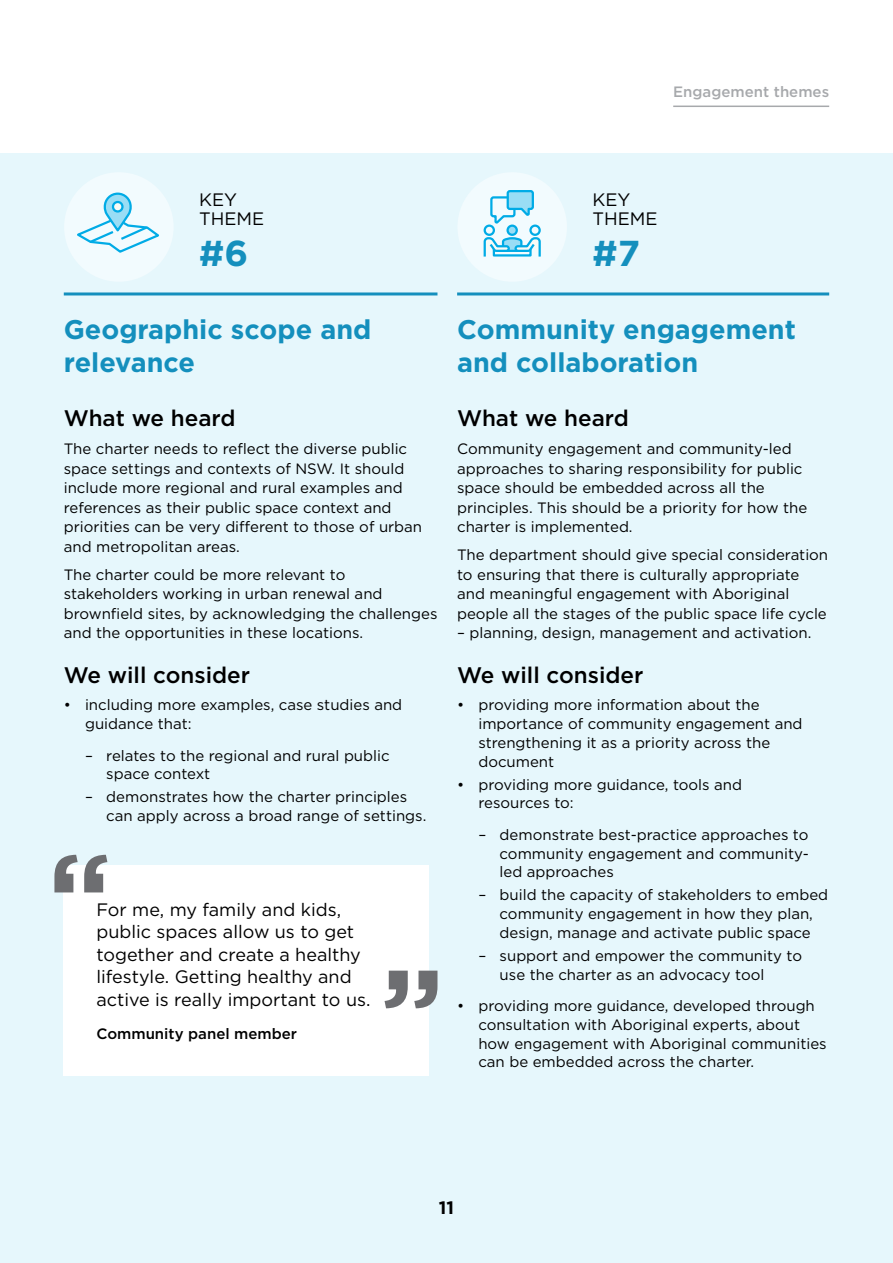
<style>
.page{position:relative;width:893px;height:1263px;background:#fff}
.page>*{position:absolute;margin:0;border:0;box-sizing:border-box;transform-origin:0 0}
.Key_Insight_Numbers{font:700 36px "Gotham";color:#148fbd}
.H2_Key_themes{font:700 27px/33px "Gotham";color:#148fbd}
.t1{font:500 22.5px "Gotham";color:#000}
.Body_Big{font:18px/22.5px "Gotham";color:#000}
.Body{font:18px/19.5px "Gotham";color:#000}
.t2{font:700 18px "Gotham";color:#000}
.Body-2{font:15px/19.5px "Gotham";color:#000}
.Body_bullet_2{font:15px/18.8px "Gotham";color:#000}
.Body_bullet_1{font:15px/18.8px "Gotham";color:#000}
.Body-3{font:500 15px "Gotham";color:#000}
.t3{font:500 15px "Gotham";color:#a7a9ac}
</style>
<div class="page">
<div style="left:0;top:153px;width:893px;height:1110px;background:#e6f7fc"></div>
<hr style="left:64px;top:292px;width:373px;height:3px;background:#148fbd">
<div style="left:63px;top:865px;width:365px;height:211px;background:#fff"></div>
<hr style="left:457px;top:292px;width:372px;height:3px;background:#148fbd">
<div style="left:457px;top:172px;width:110px;height:110px;background:#f2fbfe;border-radius:50%"></div>
<div style="left:508px;top:226px;width:9px;height:9px;background:#99ddf5;border-radius:50%"></div>
<div style="left:506px;top:225px;width:12px;height:11px;border:2px solid #00abe6;border-radius:50%"></div>
<div style="left:484px;top:225px;width:11px;height:11px;border:2px solid #00abe6;border-radius:50%"></div>
<div style="left:529px;top:225px;width:12px;height:11px;border:2px solid #00abe6;border-radius:50%"></div>
<svg style="left:483px;top:237px;width:58px;height:20px"></svg>
<svg style="left:490px;top:190px;width:44px;height:34px"></svg>
<div style="left:64px;top:172px;width:110px;height:110px;background:#f2fbfe;border-radius:50%"></div>
<svg style="left:77px;top:192px;width:82px;height:61px"></svg>
<svg style="left:113px;top:202px;width:9px;height:9px"></svg>
<div style="left:112px;top:201px;width:12px;height:12px;border:2px solid #00abe6;border-radius:5px"></div>
<svg style="left:54px;top:855px;width:53px;height:37px"></svg>
<svg style="left:385px;top:971px;width:52px;height:37px"></svg>
<hr style="left:673px;top:106px;width:156px;height:1px;background:#a7a9ac">
<p class="t3" style="left:673px;top:82px;width:157px">Engagement themes</p>
<p class="Body" style="left:199px;top:189px;width:67px">KEY<br>THEME</p>
<p class="Key_Insight_Numbers" style="left:199px;top:229px;width:51px">#6</p>
<p class="Body" style="left:592px;top:189px;width:67px">KEY<br>THEME</p>
<p class="Key_Insight_Numbers" style="left:592px;top:229px;width:49px">#7</p>
<h2 class="H2_Key_themes" style="left:64px;top:313px;width:309px">Geographic scope and relevance</h2>
<h2 class="t1" style="left:64px;top:403px;width:173px">What we heard</h2>
<p class="Body-2" style="left:64px;top:439px;width:360px">The charter needs to reflect the diverse public space settings and contexts of NSW. It should include more regional and rural examples and references as their public space context and priorities can be very different to those of urban and metropolitan areas.</p>
<p class="Body-2" style="left:64px;top:564px;width:375px">The charter could be more relevant to stakeholders working in urban renewal and brownfield sites, by acknowledging the challenges and the opportunities in these locations.</p>
<h2 class="t1" style="left:64px;top:660px;width:188px">We will consider</h2>
<p class="Body_bullet_1" style="left:85px;top:695px;width:319px;text-indent:-21px">• including more examples, case studies and guidance that:</p>
<p class="Body_bullet_2" style="left:106px;top:746px;width:285px;text-indent:-21px">– relates to the regional and rural public space context</p>
<p class="Body_bullet_2" style="left:106px;top:787px;width:322px;text-indent:-21px">– demonstrates how the charter principles can apply across a broad range of settings.</p>
<p class="Body_Big" style="left:96px;top:898px;width:276px">For me, my family and kids, public spaces allow us to get together and create a healthy lifestyle. Getting healthy and active is really important to us.</p>
<p class="Body-3" style="left:96px;top:1023px;width:202px">Community panel member</p>
<h2 class="H2_Key_themes" style="left:457px;top:313px;width:340px">Community engagement and collaboration</h2>
<h2 class="t1" style="left:457px;top:403px;width:173px">What we heard</h2>
<p class="Body-2" style="left:457px;top:439px;width:352px">Community engagement and community-led approaches to sharing responsibility for public space should be embedded across all the principles. This should be a priority for how the charter is implemented.</p>
<p class="Body-2" style="left:457px;top:545px;width:373px">The department should give special consideration to ensuring that there is culturally appropriate and meaningful engagement with Aboriginal people all the stages of the public space life cycle</p>
<p class="Body-2" style="left:457px;top:623px;width:356px">– planning, design, management and activation.</p>
<h2 class="t1" style="left:457px;top:660px;width:188px">We will consider</h2>
<p class="Body_bullet_1" style="left:478px;top:695px;width:326px;text-indent:-21px">• providing more information about the importance of community engagement and strengthening it as a priority across the document</p>
<p class="Body_bullet_1" style="left:478px;top:775px;width:265px;text-indent:-21px">• providing more guidance, tools and resources to:</p>
<p class="Body_bullet_2" style="left:500px;top:825px;width:311px;text-align:justify;text-indent:-21px">– demonstrate best-practice approaches to community engagement and community&shy;led approaches</p>
<p class="Body_bullet_2" style="left:478px;top:885px;width:351px;text-align:center">– build the capacity of stakeholders to embed community engagement in how they plan, design, manage and activate public space</p>
<p class="Body_bullet_2" style="left:500px;top:946px;width:304px;text-indent:-21px">– support and empower the community to use the charter as an advocacy tool</p>
<p class="Body_bullet_1" style="left:478px;top:996px;width:350px;text-indent:-21px">• providing more guidance, developed through consultation with Aboriginal experts, about how engagement with Aboriginal communities can be embedded across the charter.</p>
<p class="t2" style="left:439px;top:1195px;width:17px">11</p>
</div>
